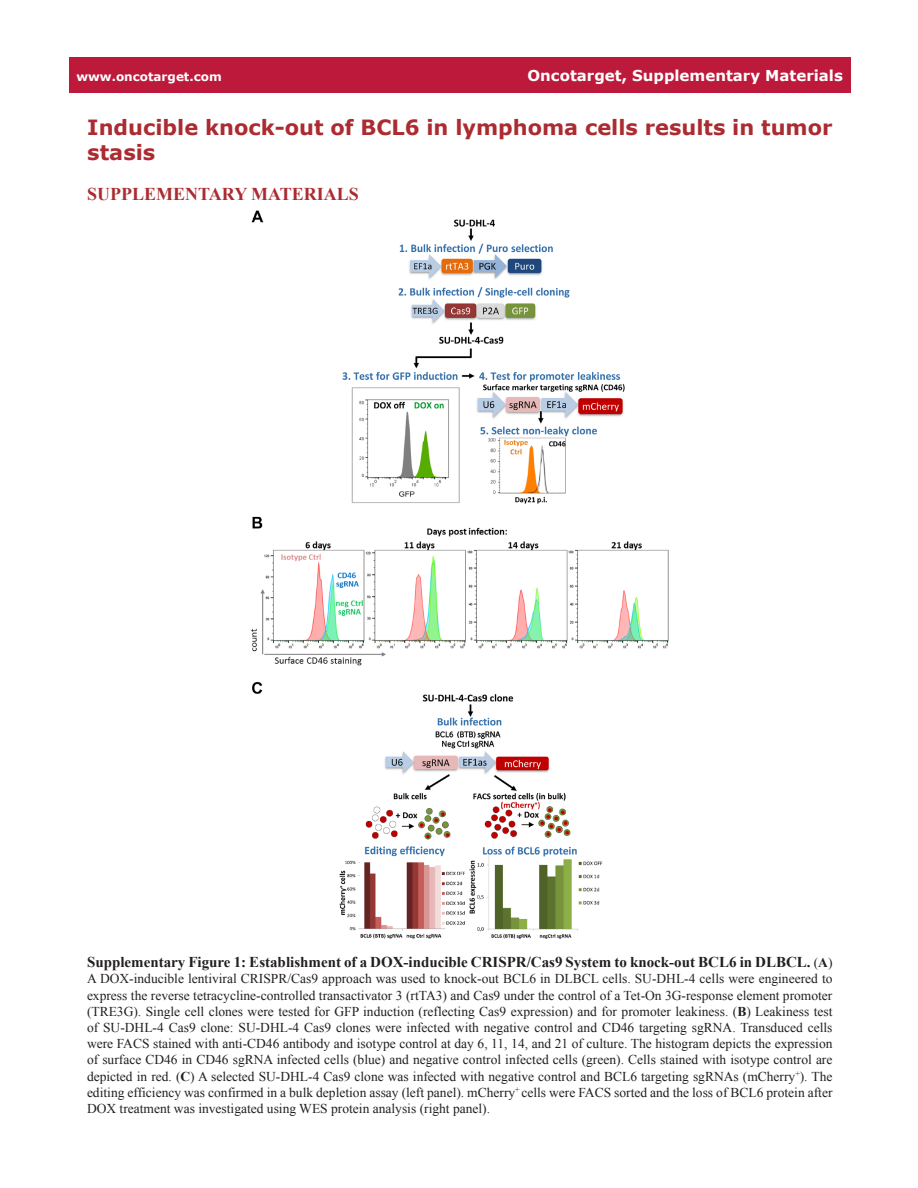
<style>
.page{position:relative;width:918px;height:1188px;background:#fff}
.page>*{position:absolute;margin:0;border:0;box-sizing:border-box;transform-origin:0 0}
.t1{font:700 21px/25.2px "Verdana";color:#ac2b31}
.Heading{font:700 18px "Times New Roman";color:#ac2b31}
.FigureText{font:700 15px "Times New Roman";color:#231f20}
.t2{font:700 15px "Verdana";color:#fff}
.FigureText-2{font:13.5px/16.2px "Times New Roman";color:#231f20;text-align:justify}
.t3{font:700 12px "Verdana";color:#fff}
.s1{font-weight:400;font-size:13.5px}
.s2{font-size:13.5px}
.s3{font-weight:700}
</style>
<div class="page">
<div style="left:69px;top:57px;width:781px;height:36px;background:#bd1a3b"></div>
<img style="left:250px;top:210px;width:419px;height:729px">
<p class="t3" style="left:76px;top:68px;width:147px">www.oncotarget.com</p>
<p class="t2" style="left:528px;top:65px;width:317px">Oncotarget, Supplementary Materials</p>
<p class="t1" style="left:87px;top:114px;width:747px">Inducible knock-out of BCL6 in lymphoma cells results in tumor stasis</p>
<p class="Heading" style="left:87px;top:182px;width:273px">SUPPLEMENTARY MATERIALS</p>
<p class="FigureText" style="left:87px;top:952px;width:747px">Supplementary Figure 1: Establishment of a DOX-inducible CRISPR/Cas9 System to knock-out BCL6 in DLBCL. <span class="s1">(</span><span class="s2">A</span><span class="s1">)</span></p>
<p class="FigureText-2" style="left:87px;top:971px;width:747px">A DOX-inducible lentiviral CRISPR/Cas9 approach was used to knock-out BCL6 in DLBCL cells. SU-DHL-4 cells were engineered to express the reverse tetracycline-controlled transactivator 3 (rtTA3) and Cas9 under the control of a Tet-On 3G-response element promoter (TRE3G). Single cell clones were tested for GFP induction (reflecting Cas9 expression) and for promoter leakiness. (<span class="s3">B</span>) Leakiness test of SU-DHL-4 Cas9 clone: SU-DHL-4 Cas9 clones were infected with negative control and CD46 targeting sgRNA. Transduced cells were FACS stained with anti-CD46 antibody and isotype control at day 6, 11, 14, and 21 of culture. The histogram depicts the expression of surface CD46 in CD46 sgRNA infected cells (blue) and negative control infected cells (green). Cells stained with isotype control are depicted in red. (<span class="s3">C</span>) A selected SU-DHL-4 Cas9 clone was infected with negative control and BCL6 targeting sgRNAs (mCherry<sup>+</sup>). The editing efficiency was confirmed in a bulk depletion assay (left panel). mCherry<sup>+</sup> cells were FACS sorted and the loss of BCL6 protein after DOX treatment was investigated using WES protein analysis (right panel).</p>
</div>
